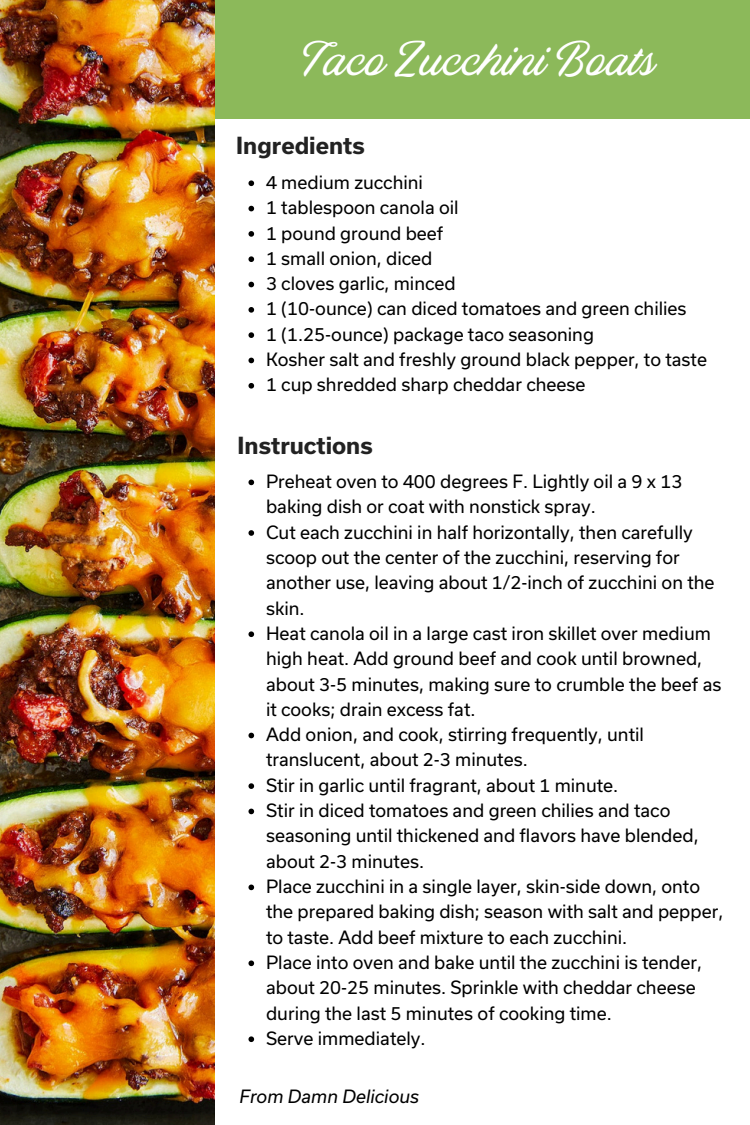
<style>
.page{position:relative;width:750px;height:1125px;background:#fff}
.page>*{position:absolute;margin:0;border:0;box-sizing:border-box;transform-origin:0 0}
.t1{font:45px "Blackbike Clean";color:#fff}
.t2{font:700 22.5px "Usual";color:#222}
.t3{font:17.5px/25.2px "Usual";color:#000}
.t4{font:italic 17.5px "Usual";color:#000}
</style>
<div class="page">
<div style="left:197px;top:0;width:553px;height:118px;background:#8cb95a"></div>
<img style="left:0;top:0;width:215px;height:1125px">
<svg style="left:248px;top:480px;width:6px;height:5px"></svg>
<svg style="left:248px;top:530px;width:6px;height:6px"></svg>
<svg style="left:248px;top:631px;width:6px;height:6px"></svg>
<svg style="left:248px;top:733px;width:6px;height:5px"></svg>
<svg style="left:248px;top:783px;width:6px;height:6px"></svg>
<svg style="left:248px;top:809px;width:6px;height:5px"></svg>
<svg style="left:248px;top:885px;width:6px;height:5px"></svg>
<svg style="left:248px;top:961px;width:6px;height:5px"></svg>
<svg style="left:248px;top:1036px;width:6px;height:6px"></svg>
<svg style="left:248px;top:180px;width:6px;height:6px"></svg>
<svg style="left:248px;top:206px;width:6px;height:5px"></svg>
<svg style="left:248px;top:231px;width:6px;height:6px"></svg>
<svg style="left:248px;top:256px;width:6px;height:6px"></svg>
<svg style="left:248px;top:282px;width:6px;height:5px"></svg>
<svg style="left:248px;top:307px;width:6px;height:6px"></svg>
<svg style="left:248px;top:332px;width:6px;height:6px"></svg>
<svg style="left:248px;top:358px;width:6px;height:5px"></svg>
<svg style="left:248px;top:383px;width:6px;height:6px"></svg>
<p class="t1" style="left:304px;top:33px;width:354px">Taco Zucchini Boats</p>
<p class="t2" style="left:236px;top:132px;width:130px">Ingredients</p>
<p class="t3" style="left:266px;top:169px;width:159px">4 medium zucchini</p>
<p class="t3" style="left:266px;top:195px;width:194px">1 tablespoon canola oil</p>
<p class="t3" style="left:266px;top:220px;width:179px">1 pound ground beef</p>
<h2 class="t3" style="left:266px;top:245px;width:168px">1 small onion, diced</h2>
<p class="t3" style="left:266px;top:271px;width:191px">3 cloves garlic, minced</p>
<p class="t3" style="left:266px;top:296px;width:422px">1 (10-ounce) can diced tomatoes and green chilies</p>
<p class="t3" style="left:266px;top:321px;width:330px">1 (1.25-ounce) package taco seasoning</p>
<p class="t3" style="left:266px;top:347px;width:443px">Kosher salt and freshly ground black pepper, to taste</p>
<p class="t3" style="left:266px;top:372px;width:321px">1 cup shredded sharp cheddar cheese</p>
<p class="t2" style="left:238px;top:432px;width:137px">Instructions</p>
<p class="t3" style="left:266px;top:468px;width:418px">Preheat oven to 400 degrees F. Lightly oil a 9 x 13 baking dish or coat with nonstick spray.</p>
<h1 class="t3" style="left:266px;top:519px;width:450px">Cut each zucchini in half horizontally, then carefully scoop out the center of the zucchini, reserving for another use, leaving about 1/2-inch of zucchini on the skin.</h1>
<h2 class="t3" style="left:266px;top:620px;width:457px">Heat canola oil in a large cast iron skillet over medium high heat. Add ground beef and cook until browned, about 3-5 minutes, making sure to crumble the beef as it cooks; drain excess fat.</h2>
<p class="t3" style="left:266px;top:722px;width:379px">Add onion, and cook, stirring frequently, until translucent, about 2-3 minutes.</p>
<p class="t3" style="left:266px;top:772px;width:354px">Stir in garlic until fragrant, about 1 minute.</p>
<p class="t3" style="left:266px;top:797px;width:434px">Stir in diced tomatoes and green chilies and taco seasoning until thickened and flavors have blended, about 2-3 minutes.</p>
<p class="t3" style="left:266px;top:873px;width:459px">Place zucchini in a single layer, skin-side down, onto the prepared baking dish; season with salt and pepper, to taste. Add beef mixture to each zucchini.</p>
<p class="t3" style="left:266px;top:949px;width:438px">Place into oven and bake until the zucchini is tender, about 20-25 minutes. Sprinkle with cheddar cheese during the last 5 minutes of cooking time.</p>
<p class="t3" style="left:266px;top:1025px;width:161px">Serve immediately.</p>
<p class="t4" style="left:239px;top:1086px;width:181px">From Damn Delicious</p>
</div>
